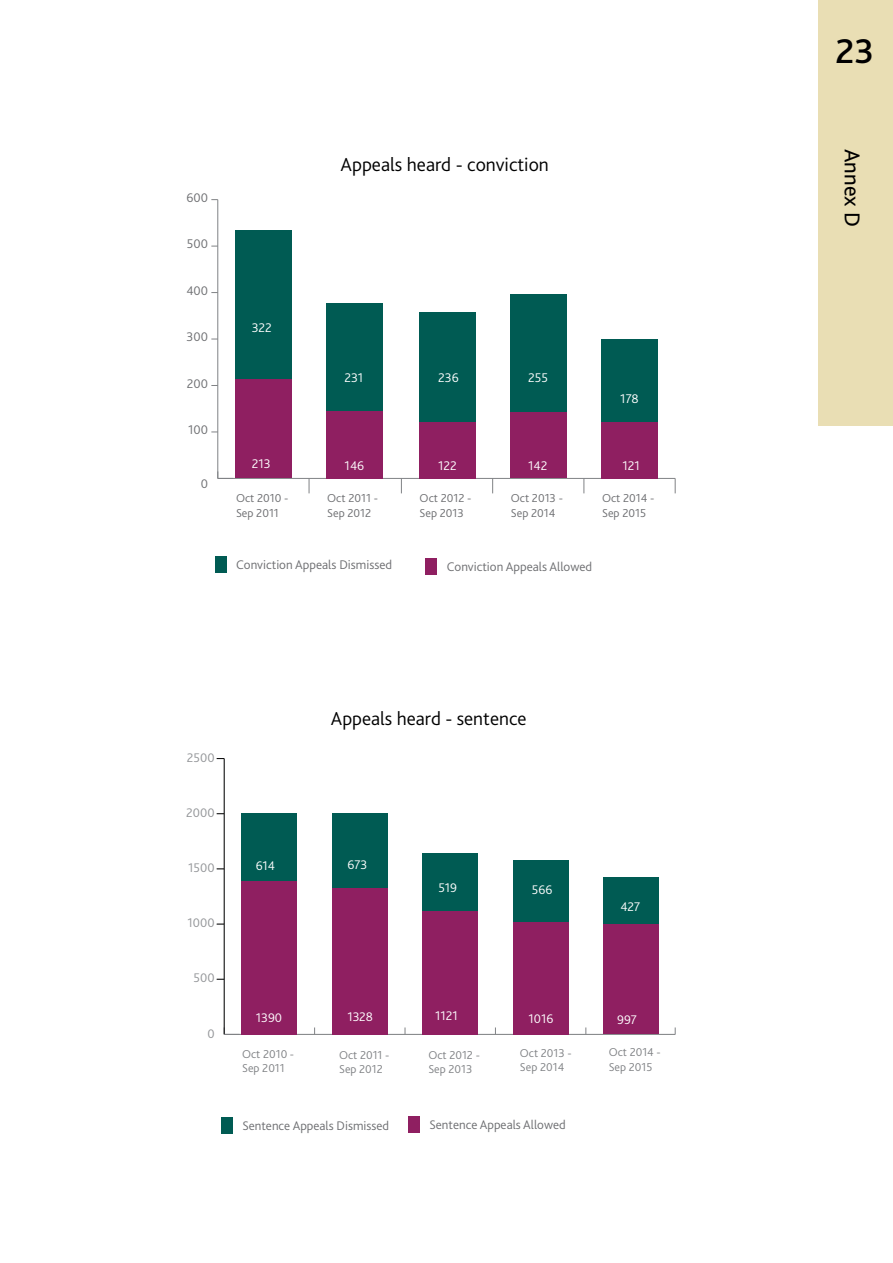
<style>
.page{position:relative;width:893px;height:1263px;background:#fff}
.page>*{position:absolute;margin:0;border:0;box-sizing:border-box;transform-origin:0 0}
.t1{font:500 36px "Bliss 2";color:#000}
.t2{font:22.5px "Bliss 2";color:#000}
.t3{font:300 19.8px "Bliss 2";color:#000}
.t4{font:300 19.65px "Bliss 2";color:#000}
.t5{font:300 13.2px "Bliss 2";color:#6d6e71}
.t6{font:300 13.2px "Bliss 2";color:#fff}
.t7{font:300 13.05px "Bliss 2";color:#6d6e71}
.t8{font:300 13.05px "Bliss 2";color:#fff}
.t9{font:300 13.05px "Bliss 2";color:#939598}
.t10{font:300 12px/14.5px "Bliss 2";color:#6d6e71}
.t11{font:300 12px/14.4px "Bliss 2";color:#808285}
</style>
<div class="page">
<div style="left:819px;top:0;width:74px;height:425px;background:#e9deb4"></div>
<hr style="left:218px;top:478px;width:457px;height:1px;background:#808285">
<svg style="left:309px;top:479px;width:1px;height:14px"></svg>
<svg style="left:401px;top:479px;width:1px;height:14px"></svg>
<svg style="left:492px;top:479px;width:1px;height:14px"></svg>
<svg style="left:584px;top:479px;width:1px;height:14px"></svg>
<svg style="left:675px;top:478px;width:1px;height:15px"></svg>
<hr style="left:218px;top:200px;width:1px;height:278px;background:#808285">
<svg style="left:218px;top:471px;width:15px;height:7px"></svg>
<div style="left:215px;top:556px;width:12px;height:17px;background:#005b53"></div>
<div style="left:235px;top:230px;width:57px;height:149px;background:#005b53"></div>
<div style="left:326px;top:303px;width:57px;height:108px;background:#005b53"></div>
<div style="left:419px;top:312px;width:56px;height:110px;background:#005b53"></div>
<div style="left:510px;top:294px;width:56px;height:118px;background:#005b53"></div>
<div style="left:601px;top:339px;width:57px;height:83px;background:#005b53"></div>
<div style="left:425px;top:558px;width:12px;height:17px;background:#8f1f61"></div>
<div style="left:235px;top:379px;width:57px;height:99px;background:#8f1f61"></div>
<div style="left:326px;top:411px;width:57px;height:67px;background:#8f1f61"></div>
<div style="left:419px;top:422px;width:56px;height:56px;background:#8f1f61"></div>
<div style="left:510px;top:412px;width:56px;height:66px;background:#8f1f61"></div>
<div style="left:601px;top:422px;width:57px;height:56px;background:#8f1f61"></div>
<hr style="left:224px;top:1034px;width:451px;height:1px;background:#808285">
<hr style="left:224px;top:758px;width:1px;height:276px;background:#000">
<svg style="left:224px;top:1027px;width:16px;height:7px"></svg>
<div style="left:221px;top:1117px;width:12px;height:17px;background:#005b53"></div>
<div style="left:241px;top:813px;width:56px;height:68px;background:#005b53"></div>
<div style="left:332px;top:814px;width:56px;height:74px;background:#005b53"></div>
<div style="left:422px;top:853px;width:56px;height:58px;background:#005b53"></div>
<div style="left:513px;top:860px;width:56px;height:62px;background:#005b53"></div>
<div style="left:603px;top:877px;width:56px;height:47px;background:#005b53"></div>
<div style="left:408px;top:1116px;width:12px;height:16px;background:#8f1f61"></div>
<div style="left:241px;top:881px;width:56px;height:153px;background:#8f1f61"></div>
<div style="left:332px;top:888px;width:56px;height:146px;background:#8f1f61"></div>
<div style="left:422px;top:911px;width:56px;height:123px;background:#8f1f61"></div>
<div style="left:513px;top:922px;width:56px;height:112px;background:#8f1f61"></div>
<div style="left:603px;top:924px;width:56px;height:110px;background:#8f1f61"></div>
<p class="t5" style="left:187px;top:189px;width:23px">600</p>
<p class="t5" style="left:187px;top:236px;width:23px">500</p>
<p class="t5" style="left:186px;top:282px;width:23px">400</p>
<p class="t5" style="left:187px;top:329px;width:23px">300</p>
<p class="t5" style="left:187px;top:375px;width:23px">200</p>
<p class="t5" style="left:188px;top:421px;width:21px">100</p>
<p class="t5" style="left:201px;top:476px;width:9px">0</p>
<p class="t3" style="left:341px;top:152px;width:210px">Appeals heard - conviction</p>
<p class="t6" style="left:252px;top:319px;width:21px">322</p>
<p class="t6" style="left:345px;top:370px;width:20px">231</p>
<p class="t6" style="left:438px;top:370px;width:22px">236</p>
<p class="t6" style="left:528px;top:370px;width:21px">255</p>
<p class="t6" style="left:620px;top:391px;width:20px">178</p>
<p class="t6" style="left:252px;top:455px;width:20px">213</p>
<p class="t10" style="left:236px;top:491px;width:54px">Oct 2010 -<br>Sep 2011</p>
<p class="t6" style="left:345px;top:458px;width:21px">146</p>
<p class="t10" style="left:327px;top:491px;width:52px">Oct 2011 -<br>Sep 2012</p>
<p class="t6" style="left:438px;top:458px;width:20px">122</p>
<p class="t10" style="left:420px;top:491px;width:53px">Oct 2012 -<br>Sep 2013</p>
<p class="t6" style="left:528px;top:458px;width:21px">142</p>
<p class="t10" style="left:511px;top:491px;width:54px">Oct 2013 -<br>Sep 2014</p>
<p class="t6" style="left:622px;top:458px;width:19px">121</p>
<p class="t10" style="left:602px;top:491px;width:54px">Oct 2014 -<br>Sep 2015</p>
<p class="t5" style="left:236px;top:556px;width:157px">Conviction Appeals Dismissed</p>
<p class="t5" style="left:447px;top:558px;width:147px">Conviction Appeals Allowed</p>
<p class="t9" style="left:187px;top:749px;width:29px">2500</p>
<p class="t9" style="left:186px;top:804px;width:30px">2000</p>
<p class="t9" style="left:188px;top:859px;width:28px">1500</p>
<p class="t9" style="left:188px;top:915px;width:29px">1000</p>
<p class="t9" style="left:193px;top:970px;width:23px">500</p>
<p class="t9" style="left:207px;top:1025px;width:9px">0</p>
<p class="t4" style="left:331px;top:706px;width:197px">Appeals heard - sentence</p>
<p class="t8" style="left:256px;top:858px;width:21px">614</p>
<p class="t8" style="left:347px;top:856px;width:21px">673</p>
<p class="t8" style="left:438px;top:879px;width:20px">519</p>
<p class="t8" style="left:532px;top:882px;width:22px">566</p>
<p class="t8" style="left:256px;top:1009px;width:28px">1390</p>
<p class="t11" style="left:242px;top:1046px;width:54px">Oct 2010 -<br>Sep 2011</p>
<p class="t8" style="left:347px;top:1009px;width:27px">1328</p>
<p class="t11" style="left:339px;top:1047px;width:52px">Oct 2011 -<br>Sep 2012</p>
<p class="t8" style="left:435px;top:1008px;width:24px">1121</p>
<p class="t11" style="left:428px;top:1047px;width:53px">Oct 2012 -<br>Sep 2013</p>
<p class="t8" style="left:529px;top:1010px;width:26px">1016</p>
<p class="t11" style="left:520px;top:1045px;width:53px">Oct 2013 -<br>Sep 2014</p>
<p class="t7" style="left:242px;top:1117px;width:148px">Sentence Appeals Dismissed</p>
<p class="t7" style="left:429px;top:1116px;width:138px">Sentence Appeals Allowed</p>
<p class="t8" style="left:620px;top:899px;width:21px">427</p>
<p class="t8" style="left:617px;top:1011px;width:21px">997</p>
<p class="t11" style="left:609px;top:1045px;width:54px">Oct 2014 -<br>Sep 2015</p>
<h1 class="t1" style="left:835px;top:29px;width:40px">23</h1>
<p class="t2" style="left:866px;top:149px;width:79px;rotate:90deg">Annex D</p>
</div>
